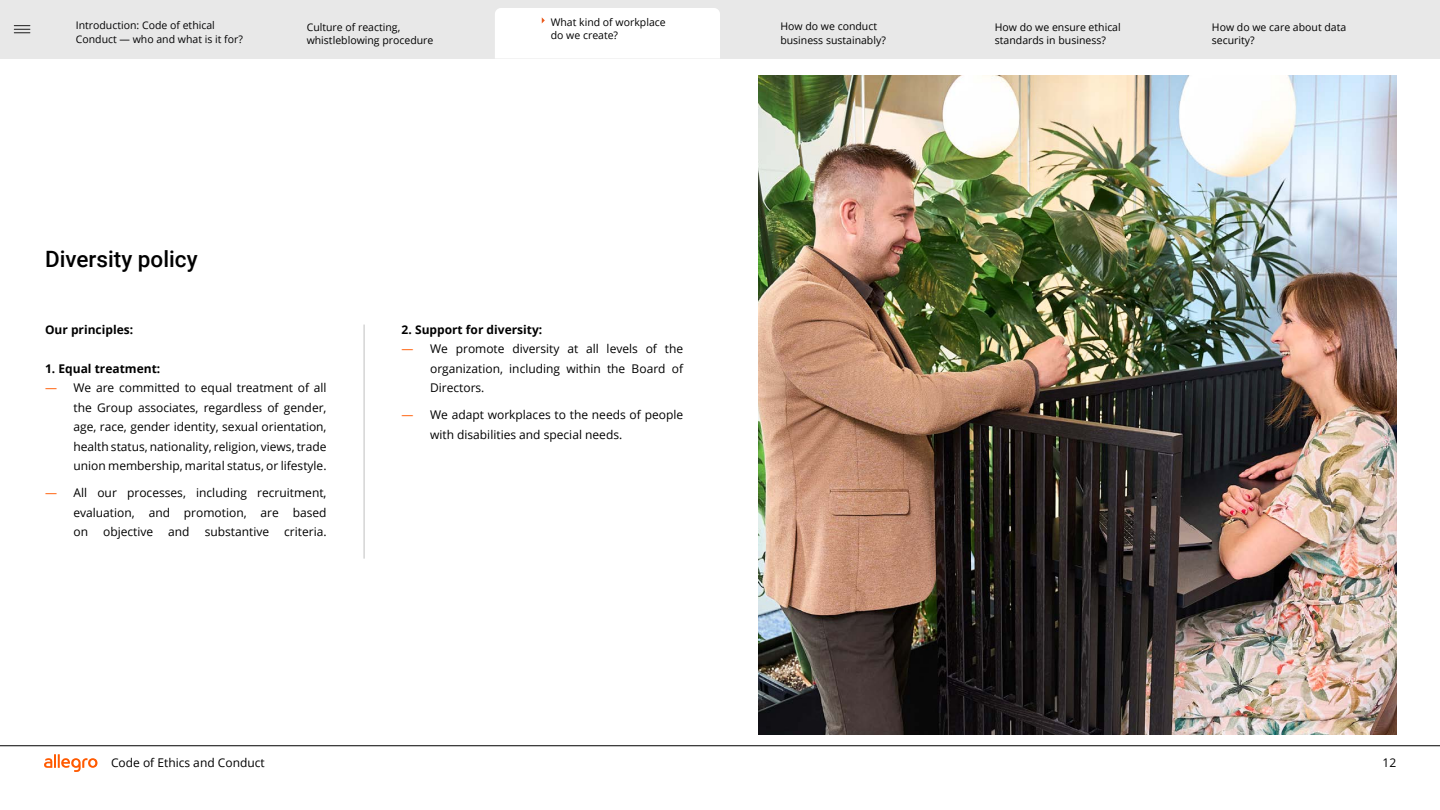
<style>
.page{position:relative;width:1440px;height:810px;background:#fff}
.page>*{position:absolute;margin:0;border:0;box-sizing:border-box;transform-origin:0 0}
.t1{font:500 22.5px "Roboto";color:#000}
.t2{font:12px/19.5px "Open Sans";color:#000;text-align:justify}
.t3{font:700 12px "Open Sans";color:#000}
.t4{font:12px "Open Sans";color:#ff5a00}
.t5{font:10.5px/13.5px "Open Sans";color:#000}
.t6{font:10.5px/13.5px "Open Sans";color:#020203}
</style>
<div class="page">
<svg style="left:44px;top:754px;width:53px;height:18px"></svg>
<hr style="left:0;top:746px;width:1440px;height:1px;background:#000">
<hr style="left:364px;top:325px;width:1px;height:234px;background:#bfbfbf">
<img style="left:758px;top:75px;width:638px;height:660px">
<div style="left:0;top:0;width:1440px;height:58px;background:#e8e8e8"></div>
<svg style="left:14px;top:25px;width:16px;height:8px"></svg>
<div style="left:495px;top:8px;width:225px;height:51px;background:#fff"></div>
<p class="t6" style="left:76px;top:18px;width:169px">Introduction: Code of ethical<br>Conduct — who and what is it for?</p>
<p class="t5" style="left:307px;top:20px;width:128px">Culture of reacting, whistleblowing procedure</p>
<p class="t5" style="left:551px;top:15px;width:116px">What kind of workplace do we create?</p>
<p class="t5" style="left:780px;top:19px;width:107px">How do we conduct business sustainably?</p>
<p class="t5" style="left:995px;top:20px;width:127px">How do we ensure ethical standards in business?</p>
<p class="t5" style="left:1212px;top:20px;width:136px">How do we care about data security?</p>
<h1 class="t1" style="left:45px;top:243px;width:154px">Diversity policy</h1>
<p class="t3" style="left:45px;top:321px;width:90px">Our principles:</p>
<p class="t3" style="left:45px;top:360px;width:117px">1. Equal treatment:</p>
<p class="t4" style="left:45px;top:380px;width:13px">―</p>
<p class="t2" style="left:74px;top:378px;width:255px">We are committed to equal treatment of all the Group associates, regardless of gender, age, race, gender identity, sexual orientation, health status, nationality, religion, views, trade union membership, marital status, or lifestyle.</p>
<p class="t4" style="left:45px;top:485px;width:13px">―</p>
<p class="t2" style="left:74px;top:483px;width:255px">All our processes, including recruitment, evaluation, and promotion, are based on</p>
<p class="t2" style="left:103px;top:522px;width:52px">objective</p>
<p class="t2" style="left:168px;top:522px;width:23px">and</p>
<p class="t2" style="left:205px;top:522px;width:66px">substantive</p>
<p class="t2" style="left:284px;top:522px;width:44px">criteria.</p>
<p class="t3" style="left:402px;top:321px;width:142px">2. Support for diversity:</p>
<p class="t4" style="left:402px;top:341px;width:13px">―</p>
<p class="t2" style="left:430px;top:339px;width:255px">We promote diversity at all levels of the organization, including within the Board of Directors.</p>
<p class="t4" style="left:402px;top:407px;width:13px">―</p>
<p class="t2" style="left:430px;top:405px;width:255px">We adapt workplaces to the needs of people with disabilities and special needs.</p>
<p class="t2" style="left:111px;top:753px;width:155px">Code of Ethics and Conduct</p>
<p class="t2" style="left:1383px;top:753px;width:15px">12</p>
</div>
